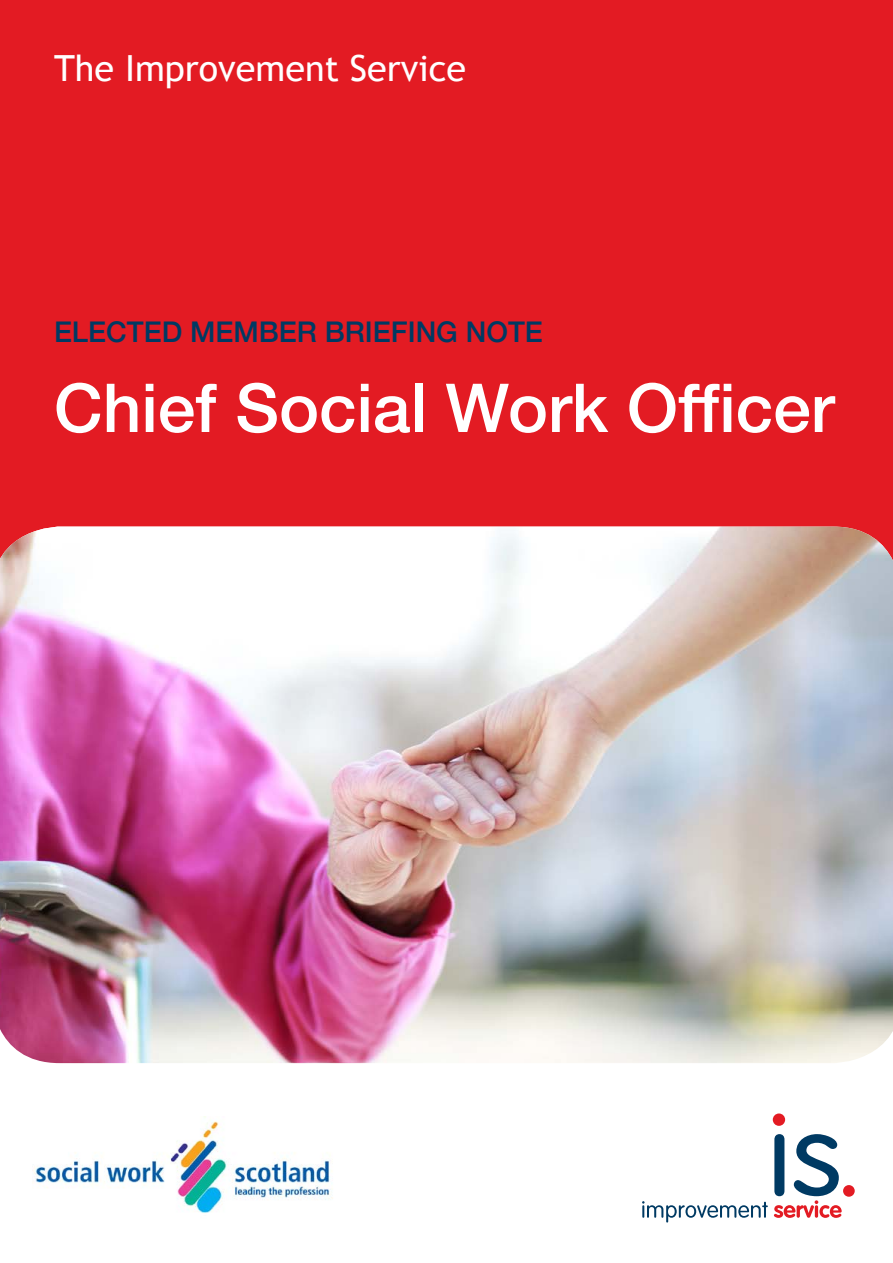
<style>
.page{position:relative;width:893px;height:1263px;background:#fff}
.page>*{position:absolute;margin:0;border:0;box-sizing:border-box;transform-origin:0 0}
.t1{font:500 67.5px "Helvetica Neue";color:#fff}
.t2{font:36px "Trebuchet MS";color:#fff}
.t3{font:500 28.5px "Helvetica Neue";color:#003a63}
</style>
<div class="page">
<div style="left:0;top:0;width:893px;height:638px;background:#e31b23"></div>
<svg style="left:642px;top:1201px;width:126px;height:21px"></svg>
<svg style="left:774px;top:1134px;width:68px;height:84px"></svg>
<div style="left:843px;top:1185px;width:12px;height:12px;background:#e31b23;border-radius:50%"></div>
<div style="left:773px;top:1113px;width:12px;height:13px;background:#e31b23;border-radius:50%"></div>
<img style="left:33px;top:1116px;width:300px;height:97px">
<img style="left:0;top:527px;width:893px;height:536px">
<p class="t2" style="left:54px;top:47px;width:414px">The Improvement Service</p>
<p class="t3" style="left:54px;top:309px;width:490px">ELECTED MEMBER BRIEFING NOTE</p>
<h1 class="t1" style="left:54px;top:354px;width:782px">Chief Social Work Officer</h1>
</div>
